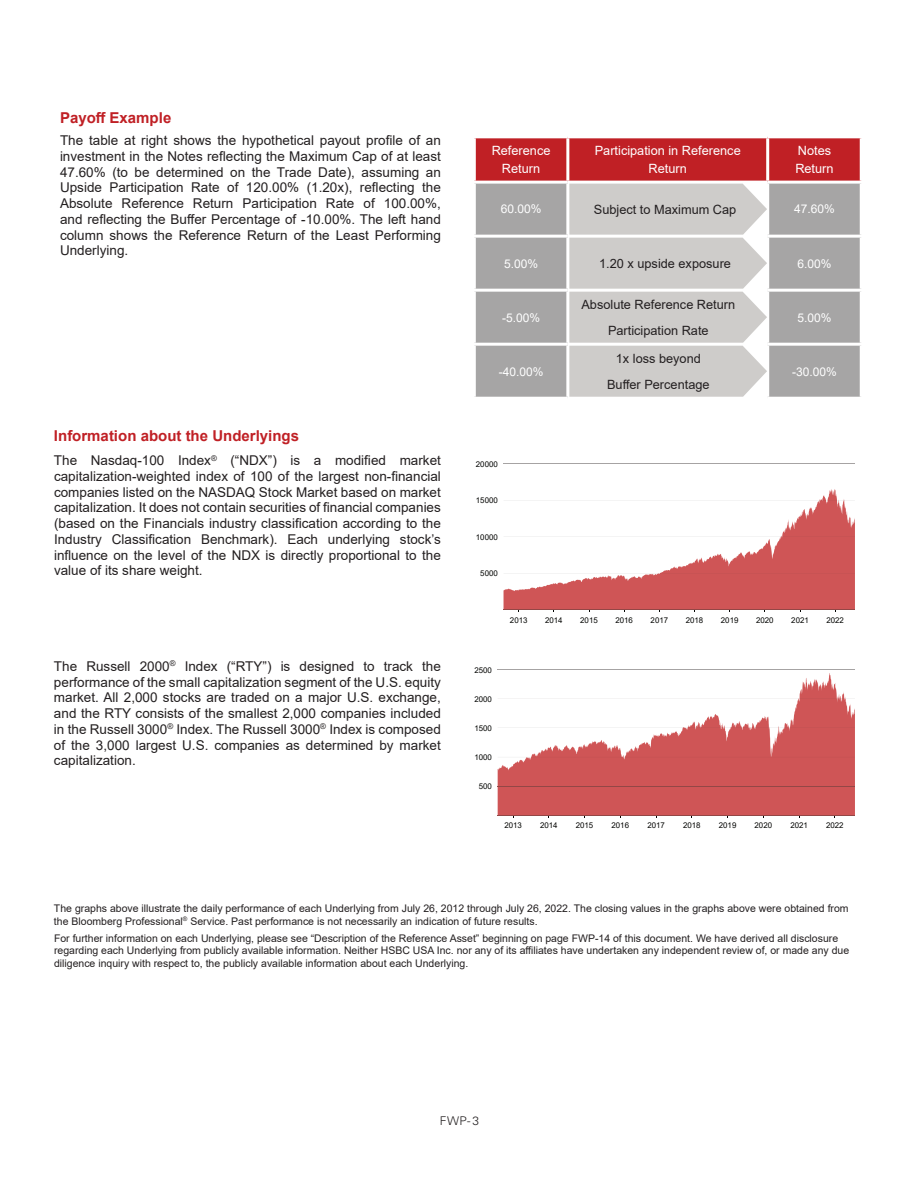
<style>
.page{position:relative;width:918px;height:1188px;background:#fff}
.page>*{position:absolute;margin:0;border:0;box-sizing:border-box;transform-origin:0 0}
.t1{font:700 15px "Arial";color:#c02025}
.t2{font:13.5px/15.8px "Arial";color:#231f20;text-align:justify}
.t3{font:12.75px/26.5px "Arial";color:#231f20;text-align:center}
.t4{font:12.75px/18px "Arial";color:#fff;text-align:center}
.t5{font:12px "Arial";color:#fff}
.t6{font:300 12px "Univers";color:#231f20}
.t7{font:10.5px/12.8px "Arial";color:#231f20}
.t8{font:7.95px "Arial";color:#040503}
</style>
<div class="page">
<svg style="left:474px;top:137px;width:387px;height:260px;background:#c1a7a7"></svg>
<svg style="left:504px;top:489px;width:351px;height:123px"></svg>
<hr style="left:498px;top:815px;width:357px;height:1px;background:#040503">
<svg style="left:498px;top:673px;width:357px;height:142px;fill:#cf5556"></svg>
<hr style="left:498px;top:786px;width:357px;height:1px;background:#934746">
<hr style="left:771px;top:757px;width:84px;height:1px;background:#934746">
<svg style="left:498px;top:757px;width:273px;height:1px"></svg>
<hr style="left:531px;top:757px;width:91px;height:1px;background:#934746">
<svg style="left:498px;top:728px;width:357px;height:1px"></svg>
<svg style="left:498px;top:699px;width:357px;height:1px"></svg>
<p class="t1" style="left:60px;top:108px;width:113px">Payoff Example</p>
<p class="t2" style="left:60px;top:132px;width:382px">The table at right shows the hypothetical payout profile of an investment in the Notes reflecting the Maximum Cap of at least 47.60% (to be determined on the Trade Date), assuming an Upside Participation Rate of 120.00% (1.20x), reflecting the Absolute Reference Return Participation Rate of 100.00%, and reflecting the Buffer Percentage of -10.00%. The left hand column shows the Reference Return of the Least Performing Underlying.</p>
<p class="t4" style="left:492px;top:142px;width:60px">Reference<br>Return</p>
<p class="t4" style="left:595px;top:142px;width:147px">Participation in Reference<br>Return</p>
<p class="t4" style="left:795px;top:142px;width:40px;text-align:left">Notes<br>Return</p>
<p class="t5" style="left:501px;top:201px;width:42px">60.00%</p>
<p class="t3" style="left:594px;top:196px;width:144px">Subject to Maximum Cap</p>
<p class="t5" style="left:794px;top:201px;width:42px">47.60%</p>
<p class="t5" style="left:504px;top:255px;width:36px">5.00%</p>
<p class="t3" style="left:599px;top:250px;width:133px">1.20 x upside exposure</p>
<p class="t5" style="left:797px;top:255px;width:36px">6.00%</p>
<p class="t1" style="left:54px;top:425px;width:247px">Information about the Underlyings</p>
<p class="t2" style="left:54px;top:452px;width:388px">The Nasdaq-100 Index<sup>®</sup> (“NDX”) is a modified market capitalization-weighted index of 100 of the largest non-financial companies listed on the NASDAQ Stock Market based on market capitalization. It does not contain securities of financial companies (based on the Financials industry classification according to the Industry Classification Benchmark). Each underlying stock’s influence on the level of the NDX is directly proportional to the value of its share weight.</p>
<p class="t2" style="left:54px;top:658px;width:388px">The Russell 2000<sup>®</sup> Index (“RTY”) is designed to track the performance of the small capitalization segment of the U.S. equity market. All 2,000 stocks are traded on a major U.S. exchange, and the RTY consists of the smallest 2,000 companies included in the Russell 3000<sup>®</sup> Index. The Russell 3000<sup>®</sup> Index is composed of the 3,000 largest U.S. companies as determined by market capitalization.</p>
<p class="t5" style="left:502px;top:309px;width:40px">-5.00%</p>
<p class="t5" style="left:499px;top:363px;width:46px">-40.00%</p>
<p class="t8" style="left:476px;top:459px;width:23px">20000</p>
<p class="t8" style="left:476px;top:495px;width:23px">15000</p>
<p class="t8" style="left:476px;top:532px;width:23px">10000</p>
<p class="t8" style="left:480px;top:568px;width:19px">5000</p>
<p class="t3" style="left:581px;top:291px;width:155px">Absolute Reference Return<br>Participation Rate</p>
<p class="t3" style="left:607px;top:345px;width:104px">1x loss beyond<br>Buffer Percentage</p>
<p class="t5" style="left:797px;top:309px;width:36px">5.00%</p>
<p class="t5" style="left:792px;top:363px;width:46px">-30.00%</p>
<p class="t8" style="left:510px;top:614px;width:19px">2013</p>
<p class="t8" style="left:545px;top:614px;width:19px">2014</p>
<p class="t8" style="left:580px;top:614px;width:19px">2015</p>
<p class="t8" style="left:615px;top:614px;width:19px">2016</p>
<p class="t8" style="left:651px;top:614px;width:19px">2017</p>
<p class="t8" style="left:686px;top:614px;width:19px">2018</p>
<p class="t8" style="left:721px;top:614px;width:19px">2019</p>
<p class="t8" style="left:756px;top:614px;width:19px">2020</p>
<p class="t8" style="left:791px;top:614px;width:19px">2021</p>
<p class="t8" style="left:826px;top:614px;width:19px">2022</p>
<p class="t8" style="left:474px;top:665px;width:19px">2500</p>
<p class="t8" style="left:474px;top:694px;width:19px">2000</p>
<p class="t8" style="left:474px;top:723px;width:19px">1500</p>
<p class="t8" style="left:474px;top:752px;width:19px">1000</p>
<p class="t8" style="left:479px;top:781px;width:15px">500</p>
<p class="t8" style="left:504px;top:820px;width:19px">2013</p>
<p class="t8" style="left:540px;top:820px;width:19px">2014</p>
<p class="t8" style="left:576px;top:820px;width:19px">2015</p>
<p class="t8" style="left:612px;top:820px;width:19px">2016</p>
<p class="t8" style="left:647px;top:820px;width:19px">2017</p>
<p class="t8" style="left:683px;top:820px;width:19px">2018</p>
<p class="t8" style="left:719px;top:820px;width:19px">2019</p>
<p class="t8" style="left:755px;top:820px;width:19px">2020</p>
<p class="t8" style="left:790px;top:820px;width:19px">2021</p>
<p class="t8" style="left:826px;top:820px;width:19px">2022</p>
<p class="t7" style="left:54px;top:902px;width:796px">The graphs above illustrate the daily performance of each Underlying from July 26, 2012 through July 26, 2022. The closing values in the graphs above were obtained from the Bloomberg Professional<sup>®</sup> Service. Past performance is not necessarily an indication of future results.</p>
<p class="t7" style="left:54px;top:932px;width:797px">For further information on each Underlying, please see “Description of the Reference Asset” beginning on page FWP-14 of this document. We have derived all disclosure regarding each Underlying from publicly available information. Neither HSBC USA Inc. nor any of its affiliates have undertaken any independent review of, or made any due diligence inquiry with respect to, the publicly available information about each Underlying.</p>
<p class="t6" style="left:440px;top:1114px;width:41px">FWP- 3</p>
</div>
